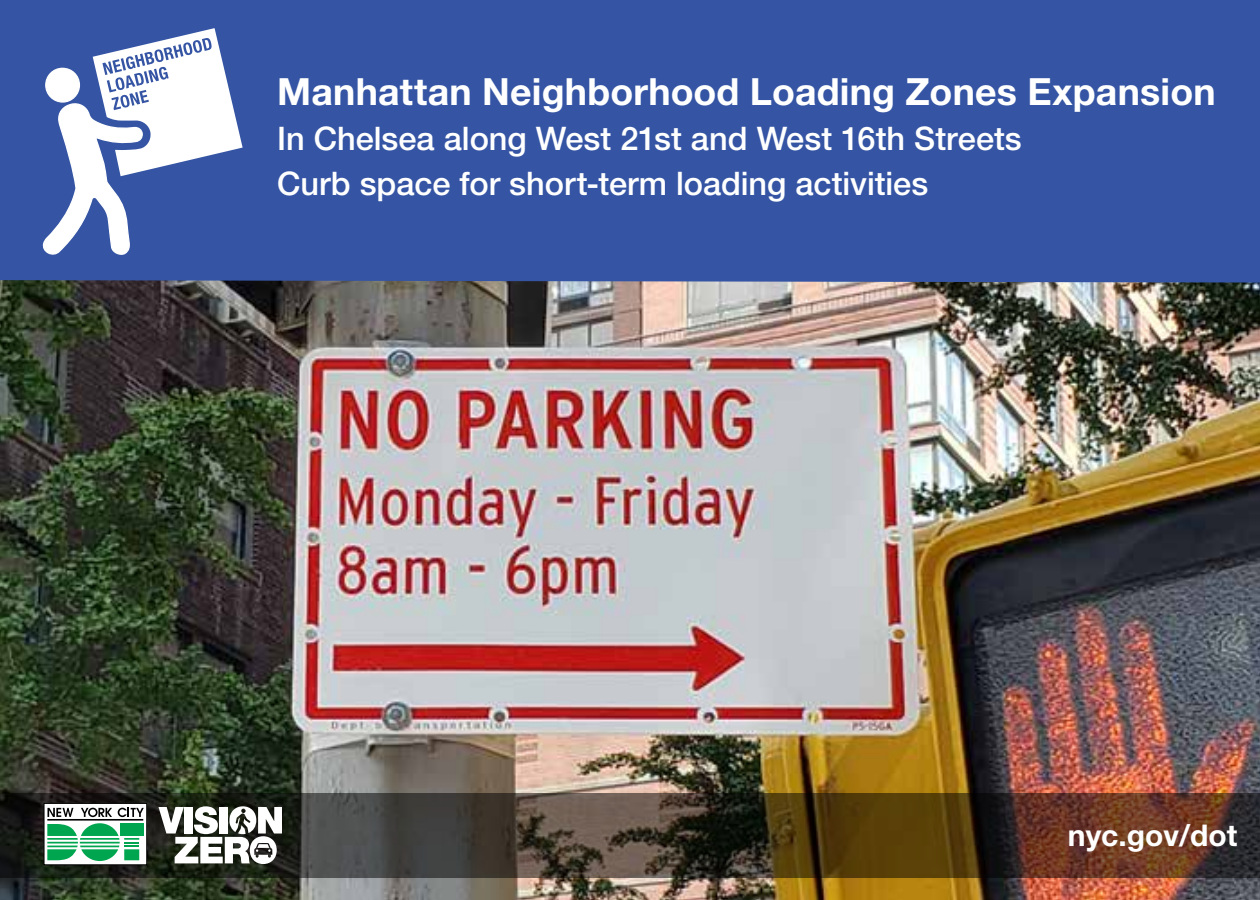
<style>
.page{position:relative;width:1260px;height:900px;background:#fff}
.page>*{position:absolute;margin:0;border:0;box-sizing:border-box;transform-origin:0 0}
.t1{font:700 37.5px "Helvetica Neue LT Std";letter-spacing:.005em;color:#fff}
.t2{font:500 32.5px "Helvetica Neue LT Std";color:#fff}
.t3{font:700 30px "Helvetica Neue LT Std";color:#fff}
</style>
<div class="page">
<img style="left:0;top:283px;width:1260px;height:617px">
<div style="left:0;top:0;width:1260px;height:283px;background:#3555a4"></div>
<svg style="left:41px;top:28px;width:204px;height:227px"></svg>
<svg style="left:0;top:793px;width:1260px;height:85px;background:#463626"></svg>
<div style="left:44px;top:803px;width:103px;height:62px;background:#fff"></div>
<div style="left:44px;top:803px;width:103px;height:62px;border:1px solid #000"></div>
<div style="left:120px;top:824px;width:23px;height:12px;background:#00a54f"></div>
<svg style="left:47px;top:823px;width:92px;height:38px"></svg>
<hr style="left:47px;top:819px;width:96px;height:2px;background:#000">
<svg style="left:48px;top:808px;width:25px;height:9px"></svg>
<svg style="left:81px;top:808px;width:31px;height:9px"></svg>
<svg style="left:118px;top:808px;width:26px;height:9px"></svg>
<svg style="left:158px;top:806px;width:124px;height:58px"></svg>
<p class="t1" style="left:277px;top:69px;width:940px">Manhattan Neighborhood Loading Zones Expansion</p>
<p class="t2" style="left:277px;top:119px;width:746px">In Chelsea along West 21st and West 16th Streets</p>
<p class="t2" style="left:277px;top:164px;width:653px">Curb space for short-term loading activities</p>
<p class="t3" style="left:1068px;top:816px;width:171px">nyc.gov/dot</p>
</div>
